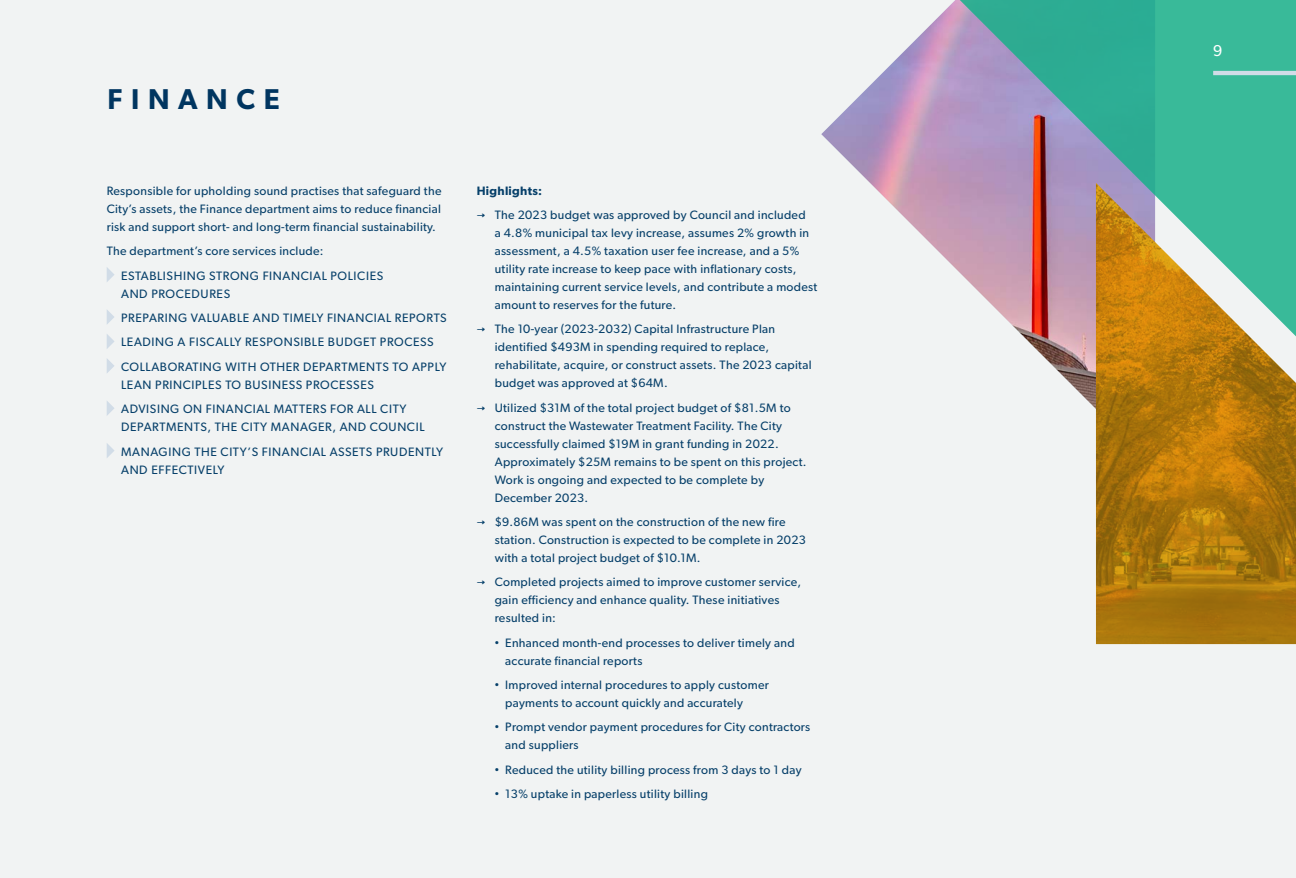
<style>
.page{position:relative;width:1296px;height:878px;background:#f1f3f3}
.page>*{position:absolute;margin:0;border:0;box-sizing:border-box;transform-origin:0 0}
.t1{font:600 28.65px "Gibson";letter-spacing:.3em;color:#003560}
.t2{font:15.75px "Gibson";color:#fff}
.t3{font:12.15px/18px "Gibson";letter-spacing:.025em;color:#07406a}
.t4{font:12.15px/18px "Gibson";letter-spacing:.05em;color:#07406a}
.t5{font:600 12.15px "Gibson";letter-spacing:.025em;color:#07406a}
.s1{font-family:"Baloo 2"}
.s2{font-family:"Arial"}
</style>
<div class="page">
<img style="left:821px;top:0;width:138px;height:272px">
<img style="left:1096px;top:608px;width:200px;height:36px">
<svg style="left:959px;top:0;width:337px;height:608px"></svg>
<svg style="left:107px;top:267px;width:7px;height:15px"></svg>
<svg style="left:107px;top:310px;width:7px;height:14px"></svg>
<svg style="left:107px;top:334px;width:7px;height:15px"></svg>
<svg style="left:107px;top:359px;width:7px;height:14px"></svg>
<svg style="left:107px;top:401px;width:7px;height:14px"></svg>
<svg style="left:107px;top:443px;width:7px;height:15px"></svg>
<hr style="left:1213px;top:71px;width:83px;height:4px;background:#d1dce7">
<p class="t1" style="left:108px;top:82px;width:174px">FINANCE</p>
<p class="t3" style="left:107px;top:181px;width:336px;text-align:justify">Responsible for upholding sound practises that safeguard the City’s assets, the Finance department aims to reduce financial risk and support short- and long-term financial sustainability.</p>
<p class="t3" style="left:107px;top:242px;width:218px">The department’s core services include:</p>
<p class="t4" style="left:121px;top:266px;width:264px">ESTABLISHING STRONG FINANCIAL POLICIES<br>AND PROCEDURES</p>
<p class="t4" style="left:121px;top:308px;width:327px">PREPARING VALUABLE AND TIMELY FINANCIAL REPORTS</p>
<p class="t4" style="left:121px;top:333px;width:314px">LEADING A FISCALLY RESPONSIBLE BUDGET PROCESS</p>
<p class="t4" style="left:121px;top:357px;width:327px">COLLABORATING WITH OTHER DEPARTMENTS TO APPLY<br>LEAN PRINCIPLES TO BUSINESS PROCESSES</p>
<p class="t4" style="left:121px;top:400px;width:305px">ADVISING ON FINANCIAL MATTERS FOR ALL CITY<br>DEPARTMENTS, THE CITY MANAGER, AND COUNCIL</p>
<p class="t4" style="left:121px;top:442px;width:324px">MANAGING THE CITY’S FINANCIAL ASSETS PRUDENTLY<br>AND EFFECTIVELY</p>
<p class="t5" style="left:477px;top:183px;width:67px">Highlights:</p>
<p class="t3" style="left:495px;top:206px;width:324px;text-indent:-18px"><span class="s1">→</span> The 2023 budget was approved by Council and included<br>a 4.8% municipal tax levy increase, assumes 2% growth in assessment, a 4.5% taxation user fee increase, and a 5% utility rate increase to keep pace with inflationary costs, maintaining current service levels, and contribute a modest amount to reserves for the future.</p>
<p class="t3" style="left:495px;top:320px;width:318px;text-indent:-18px"><span class="s1">→</span> The 10-year (2023-2032) Capital Infrastructure Plan identified $493M in spending required to replace, rehabilitate, acquire, or construct assets. The 2023 capital budget was approved at $64M.</p>
<p class="t3" style="left:495px;top:398px;width:313px;text-indent:-18px"><span class="s1">→</span> Utilized $31M of the total project budget of $81.5M to construct the Wastewater Treatment Facility. The City successfully claimed $19M in grant funding in 2022.<br>Approximately $25M remains to be spent on this project.<br>Work is ongoing and expected to be complete by December 2023.</p>
<p class="t3" style="left:495px;top:512px;width:313px;text-indent:-18px"><span class="s1">→</span> $9.86M was spent on the construction of the new fire station. Construction is expected to be complete in 2023 with a total project budget of $10.1M.</p>
<p class="t3" style="left:495px;top:573px;width:308px;text-indent:-18px"><span class="s1">→</span> Completed projects aimed to improve customer service, gain efficiency and enhance quality. These initiatives resulted in:</p>
<p class="t3" style="left:505px;top:633px;width:291px;text-indent:-10px"><span class="s2">•</span> Enhanced month-end processes to deliver timely and accurate financial reports</p>
<p class="t3" style="left:505px;top:675px;width:265px;text-indent:-10px"><span class="s2">•</span> Improved internal procedures to apply customer payments to account quickly and accurately</p>
<p class="t3" style="left:505px;top:718px;width:306px;text-indent:-10px"><span class="s2">•</span> Prompt vendor payment procedures for City contractors and suppliers</p>
<p class="t3" style="left:495px;top:760px;width:308px"><span class="s2">•</span> Reduced the utility billing process from 3 days to 1 day</p>
<p class="t3" style="left:495px;top:784px;width:215px"><span class="s2">•</span> 13% uptake in paperless utility billing</p>
<p class="t2" style="left:1213px;top:41px;width:11px">9</p>
</div>
